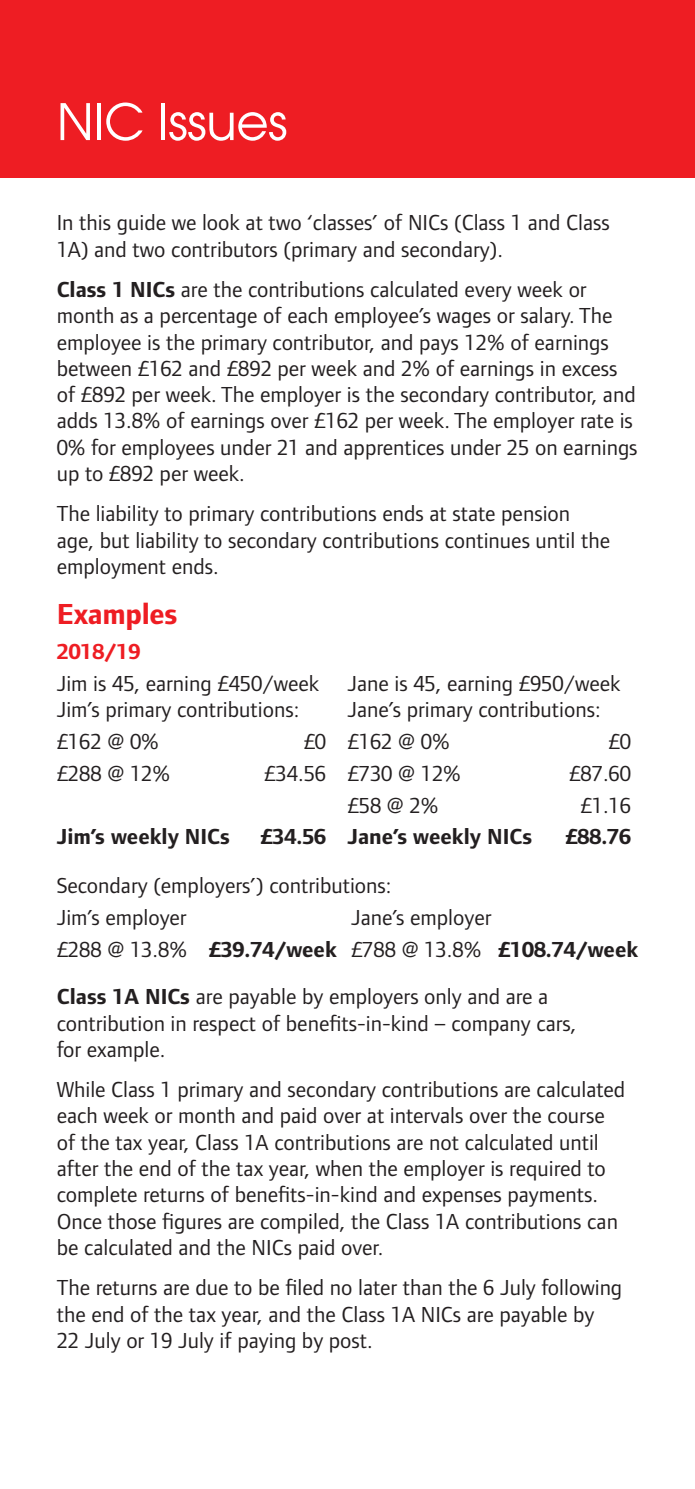
<style>
.page{position:relative;width:695px;height:1489px;background:#fff}
.page>*{position:absolute;margin:0;border:0;box-sizing:border-box;transform-origin:0 0}
.t1{font:50px "Avant Garde";letter-spacing:-.01em;color:#fff}
.t2{font:700 30px "Foundry Form Sans";letter-spacing:-.01em;color:#ee1d23}
.t3{font:22.5px/26.2px "Foundry Form Sans";color:#231f20}
.t4{font:700 22.5px "Foundry Form Sans";color:#231f20}
.t5{font:700 22.5px "Foundry Form Sans";color:#ee1d23}
.s1{font-weight:700}
</style>
<div class="page">
<div style="left:0;top:0;width:694px;height:177px;background:#ee1d23"></div>
<h1 class="t1" style="left:57px;top:91px;width:232px">NIC Issues</h1>
<p class="t3" style="left:57px;top:209px;width:554px">In this guide we look at two ‘classes’ of NICs (Class 1 and Class<br>1A) and two contributors (primary and secondary).</p>
<p class="t3" style="left:57px;top:276px;width:582px"><span class="s1">Class 1 NICs</span> are the contributions calculated every week or month as a percentage of each employee’s wages or salary. The employee is the primary contributor, and pays 12% of earnings between £162 and £892 per week and 2% of earnings in excess of £892 per week. The employer is the secondary contributor, and adds 13.8% of earnings over £162 per week. The employer rate is 0% for employees under 21 and apprentices under 25 on earnings up to £892 per week.</p>
<p class="t3" style="left:57px;top:500px;width:554px">The liability to primary contributions ends at state pension age, but liability to secondary contributions continues until the employment ends.</p>
<h2 class="t2" style="left:57px;top:597px;width:122px">Examples</h2>
<p class="t5" style="left:57px;top:639px;width:85px">2018/19</p>
<p class="t3" style="left:57px;top:670px;width:264px">Jim is 45, earning £450/week<br>Jim’s primary contributions:</p>
<p class="t3" style="left:347px;top:670px;width:274px">Jane is 45, earning £950/week<br>Jane’s primary contributions:</p>
<p class="t3" style="left:57px;top:728px;width:104px">£162 @ 0%</p>
<p class="t3" style="left:303px;top:728px;width:147px">£0 £162 @ 0%</p>
<p class="t3" style="left:608px;top:728px;width:24px">£0</p>
<p class="t3" style="left:57px;top:760px;width:115px">£288 @ 12%</p>
<p class="t3" style="left:264px;top:760px;width:198px">£34.56 £730 @ 12%</p>
<p class="t3" style="left:569px;top:760px;width:63px">£87.60</p>
<p class="t3" style="left:347px;top:791px;width:92px">£58 @ 2%</p>
<p class="t3" style="left:580px;top:791px;width:52px">£1.16</p>
<p class="t4" style="left:57px;top:824px;width:175px">Jim’s weekly NICs</p>
<p class="t4" style="left:260px;top:824px;width:273px">£34.56 Jane’s weekly NICs</p>
<p class="t4" style="left:565px;top:824px;width:67px">£88.76</p>
<p class="t3" style="left:57px;top:869px;width:336px;line-height:31.8px">Secondary (employers’) contributions:<br>Jim’s employer</p>
<p class="t3" style="left:57px;top:901px;width:583px;line-height:31.8px;text-indent:294px">Jane’s employer<br>£288 @ 13.8% <span class="s1">£39.74/week</span> £788 @ 13.8% <span class="s1">£108.74/week</span></p>
<p class="t3" style="left:57px;top:983px;width:521px"><span class="s1">Class 1A NICs</span> are payable by employers only and are a contribution in respect of benefits-in-kind – company cars, for example.</p>
<p class="t3" style="left:57px;top:1076px;width:570px">While Class 1 primary and secondary contributions are calculated each week or month and paid over at intervals over the course of the tax year, Class 1A contributions are not calculated until after the end of the tax year, when the employer is required to complete returns of benefits-in-kind and expenses payments.<br>Once those figures are compiled, the Class 1A contributions can be calculated and the NICs paid over.</p>
<p class="t3" style="left:57px;top:1274px;width:567px">The returns are due to be filed no later than the 6 July following the end of the tax year, and the Class 1A NICs are payable by<br>22 July or 19 July if paying by post.</p>
</div>
